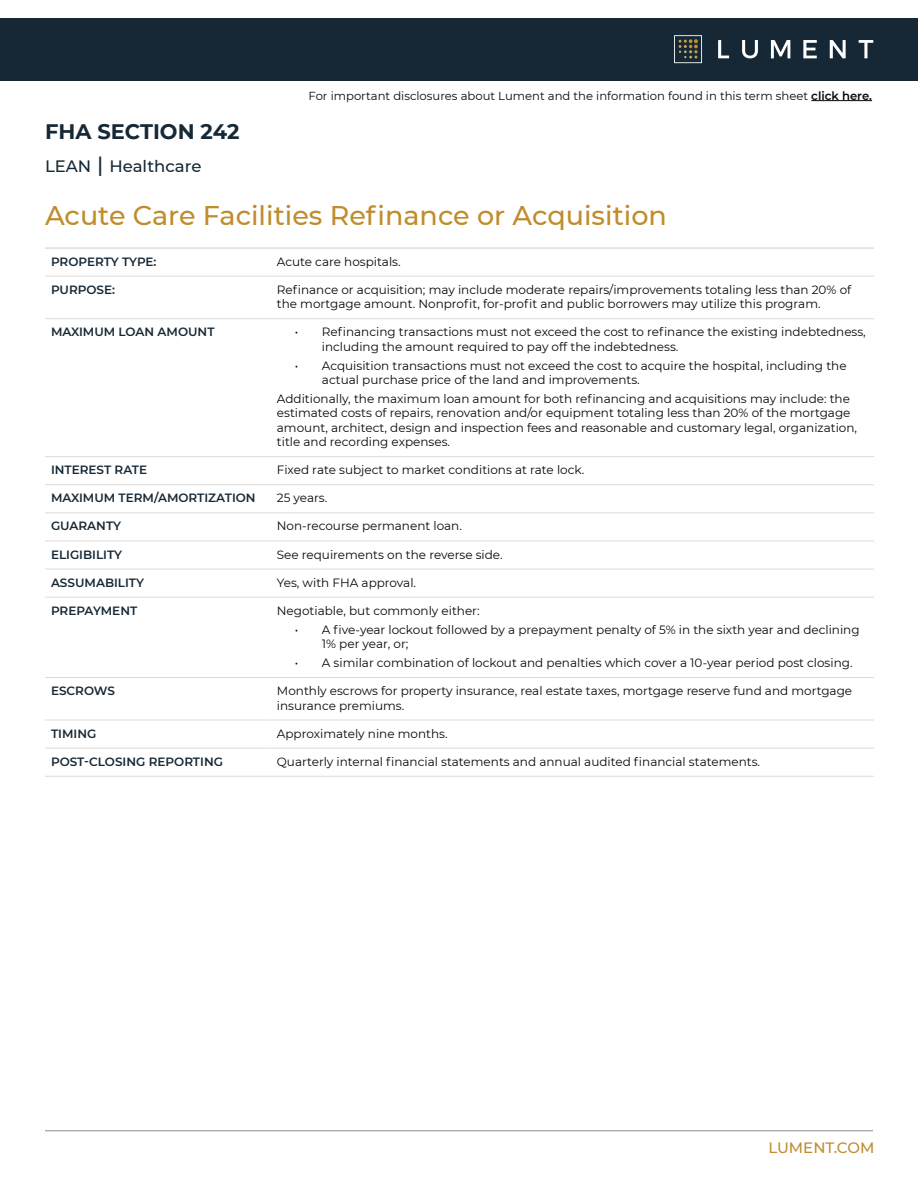
<style>
.page{position:relative;width:918px;height:1188px;background:#fff}
.page>*{position:absolute;margin:0;border:0;box-sizing:border-box;transform-origin:0 0}
.t1{font:500 27px "Montserrat";color:#bf8d2c}
.t2{font:700 21px "Montserrat";color:#162835}
.t3{font:500 16.5px "Montserrat";color:#162835}
.t4{font:500 15px "Montserrat";color:#bf8d2c}
.t5{font:12px/14.4px "Montserrat";color:#0a0807}
.t6{font:600 12px "Montserrat";color:#162835}
.t7{font:11.7px "Montserrat";color:#0a0807}
.s1{font-size:21px}
.s2{font-weight:600}
</style>
<div class="page">
<div style="left:0;top:18px;width:918px;height:63px;background:#162835"></div>
<svg style="left:674px;top:35px;width:28px;height:28px"></svg>
<svg style="left:718px;top:40px;width:11px;height:18px"></svg>
<svg style="left:742px;top:40px;width:16px;height:18px"></svg>
<svg style="left:771px;top:40px;width:19px;height:18px"></svg>
<svg style="left:830px;top:40px;width:16px;height:18px"></svg>
<svg style="left:859px;top:40px;width:14px;height:18px"></svg>
<svg style="left:803px;top:40px;width:14px;height:18px"></svg>
<hr style="left:45px;top:1130px;width:828px;height:1px;background:#9a9a9c">
<hr style="left:45px;top:318px;width:226px;height:1px;background:#dcdbdc">
<hr style="left:271px;top:318px;width:603px;height:1px;background:#dcdbdc">
<hr style="left:45px;top:456px;width:226px;height:1px;background:#dcdbdc">
<hr style="left:271px;top:456px;width:603px;height:1px;background:#dcdbdc">
<hr style="left:45px;top:484px;width:226px;height:1px;background:#dcdbdc">
<hr style="left:271px;top:484px;width:603px;height:1px;background:#dcdbdc">
<hr style="left:45px;top:512px;width:226px;height:1px;background:#dcdbdc">
<hr style="left:271px;top:512px;width:603px;height:1px;background:#dcdbdc">
<hr style="left:45px;top:541px;width:226px;height:1px;background:#dcdbdc">
<hr style="left:271px;top:541px;width:603px;height:1px;background:#dcdbdc">
<hr style="left:45px;top:569px;width:226px;height:1px;background:#dcdbdc">
<hr style="left:271px;top:569px;width:603px;height:1px;background:#dcdbdc">
<hr style="left:45px;top:597px;width:226px;height:1px;background:#dcdbdc">
<hr style="left:271px;top:597px;width:603px;height:1px;background:#dcdbdc">
<hr style="left:45px;top:677px;width:226px;height:1px;background:#dcdbdc">
<hr style="left:271px;top:677px;width:603px;height:1px;background:#dcdbdc">
<hr style="left:45px;top:720px;width:226px;height:1px;background:#dcdbdc">
<hr style="left:271px;top:720px;width:603px;height:1px;background:#dcdbdc">
<hr style="left:45px;top:748px;width:226px;height:1px;background:#dcdbdc">
<hr style="left:271px;top:748px;width:603px;height:1px;background:#dcdbdc">
<hr style="left:45px;top:776px;width:226px;height:1px;background:#dcdbdc">
<hr style="left:271px;top:776px;width:603px;height:1px;background:#dcdbdc">
<hr style="left:45px;top:276px;width:226px;height:1px;background:#dcdbdc">
<hr style="left:271px;top:276px;width:603px;height:1px;background:#dcdbdc">
<hr style="left:45px;top:248px;width:226px;height:1px;background:#d2d2d2">
<hr style="left:271px;top:248px;width:603px;height:1px;background:#d2d2d2">
<hr style="left:811px;top:100px;width:61px;height:1px;background:#0a0807">
<h2 class="t2" style="left:45px;top:117px;width:196px">FHA SECTION 242</h2>
<h3 class="t3" style="left:45px;top:154px;width:158px">LEAN <span class="s1">|</span> Healthcare</h3>
<p class="t7" style="left:309px;top:88px;width:565px">For important disclosures about Lument and the information found in this term sheet <span class="s2">click here.</span></p>
<h1 class="t1" style="left:45px;top:197px;width:623px">Acute Care Facilities Refinance or Acquisition</h1>
<p class="t6" style="left:51px;top:253px;width:107px">PROPERTY TYPE:</p>
<p class="t5" style="left:277px;top:254px;width:125px">Acute care hospitals.</p>
<p class="t6" style="left:51px;top:281px;width:66px">PURPOSE:</p>
<p class="t5" style="left:277px;top:282px;width:576px">Refinance or acquisition; may include moderate repairs/improvements totaling less than 20% of the mortgage amount. Nonprofit, for-profit and public borrowers may utilize this program.</p>
<p class="t6" style="left:51px;top:324px;width:165px">MAXIMUM LOAN AMOUNT</p>
<p class="t5" style="left:322px;top:324px;width:545px;text-indent:-27px">• Refinancing transactions must not exceed the cost to refinance the existing indebtedness, including the amount required to pay off the indebtedness.</p>
<p class="t5" style="left:322px;top:358px;width:526px;text-indent:-27px">• Acquisition transactions must not exceed the cost to acquire the hospital, including the actual purchase price of the land and improvements.</p>
<p class="t5" style="left:277px;top:391px;width:582px">Additionally, the maximum loan amount for both refinancing and acquisitions may include: the estimated costs of repairs, renovation and/or equipment totaling less than 20% of the mortgage amount, architect, design and inspection fees and reasonable and customary legal, organization, title and recording expenses.</p>
<p class="t6" style="left:51px;top:461px;width:98px">INTEREST RATE</p>
<p class="t5" style="left:277px;top:462px;width:309px">Fixed rate subject to market conditions at rate lock.</p>
<p class="t6" style="left:51px;top:490px;width:206px">MAXIMUM TERM/AMORTIZATION</p>
<p class="t5" style="left:277px;top:490px;width:52px">25 years.</p>
<p class="t6" style="left:51px;top:518px;width:72px">GUARANTY</p>
<p class="t5" style="left:277px;top:519px;width:187px">Non-recourse permanent loan.</p>
<p class="t6" style="left:51px;top:546px;width:73px">ELIGIBILITY</p>
<p class="t5" style="left:277px;top:547px;width:227px">See requirements on the reverse side.</p>
<p class="t6" style="left:51px;top:574px;width:95px">ASSUMABILITY</p>
<p class="t5" style="left:277px;top:575px;width:141px">Yes, with FHA approval.</p>
<p class="t6" style="left:51px;top:602px;width:88px">PREPAYMENT</p>
<p class="t5" style="left:277px;top:603px;width:204px">Negotiable, but commonly either:</p>
<p class="t5" style="left:322px;top:622px;width:539px;text-indent:-27px">• A five-year lockout followed by a prepayment penalty of 5% in the sixth year and declining<br>1% per year, or;</p>
<p class="t5" style="left:295px;top:655px;width:559px">• A similar combination of lockout and penalties which cover a 10-year period post closing.</p>
<p class="t6" style="left:51px;top:682px;width:66px">ESCROWS</p>
<p class="t5" style="left:277px;top:683px;width:577px">Monthly escrows for property insurance, real estate taxes, mortgage reserve fund and mortgage insurance premiums.</p>
<p class="t6" style="left:51px;top:725px;width:47px">TIMING</p>
<p class="t5" style="left:277px;top:726px;width:172px">Approximately nine months.</p>
<p class="t6" style="left:51px;top:753px;width:174px">POST-CLOSING REPORTING</p>
<p class="t5" style="left:277px;top:754px;width:485px">Quarterly internal financial statements and annual audited financial statements.</p>
<p class="t4" style="left:768px;top:1137px;width:108px">LUMENT.COM</p>
</div>
